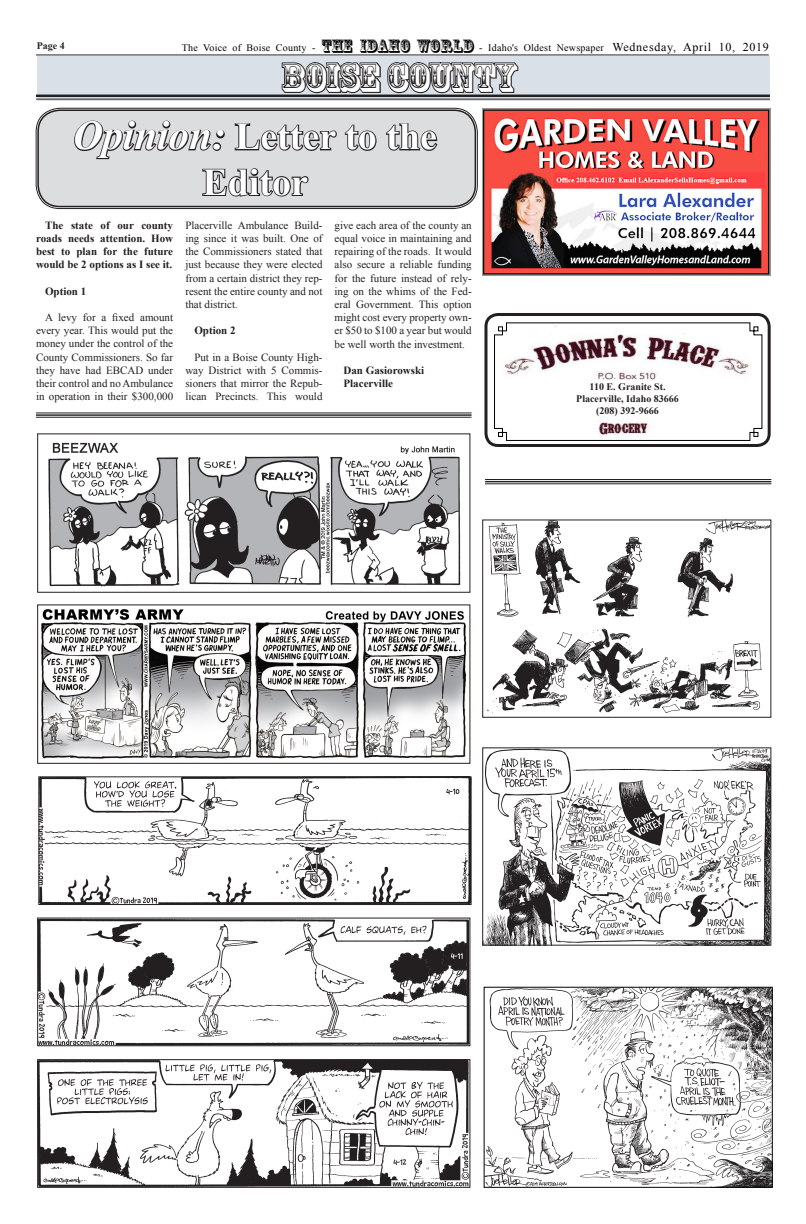
<style>
.page{position:relative;width:806px;height:1224px;background:#fff}
.page>*{position:absolute;margin:0;border:0;box-sizing:border-box;transform-origin:0 0}
.Headline{font:700 38px "Times New Roman";color:#fff}
.sect_heads{font:38px "Rosewood Std";color:#fff}
.Body_text{font:11px/13.2px "Times New Roman";color:#231f20;text-align:justify}
.Body_text-2{font:700 11px/13.2px "Times New Roman";color:#231f20;text-align:justify}
.t1{font:10px "Times New Roman";letter-spacing:.025em;color:#000}
.t2{font:700 10px/12px "Times New Roman";color:#231f20;text-align:center}
.s1{font-family:"Rosewood Std";font-size:18px}
.s2{font-size:12px}
.s3{font-style:italic;font-size:41px}
</style>
<div class="page">
<div style="left:37px;top:56px;width:733px;height:45px;background:#d9e0e8"></div>
<hr style="left:36px;top:95px;width:734px;height:2px;background:#231f20">
<hr style="left:36px;top:99px;width:734px;height:1px;background:#231f20">
<hr style="left:36px;top:55px;width:732px;height:1px;background:#231f20">
<img style="left:39px;top:920px;width:429px;height:124px">
<div style="left:37px;top:918px;width:433px;height:128px;border:1px solid #231f20"></div>
<img style="left:39px;top:1061px;width:429px;height:125px">
<div style="left:37px;top:1059px;width:433px;height:129px;border:1px solid #231f20"></div>
<svg style="left:281px;top:62px;width:238px;height:33px"></svg>
<hr style="left:36px;top:413px;width:435px;height:1px;background:#231f20">
<hr style="left:36px;top:414px;width:435px;height:2px;background:#231f20">
<hr style="left:36px;top:417px;width:435px;height:1px;background:#231f20">
<img style="left:41px;top:609px;width:426px;height:150px">
<div style="left:37px;top:604px;width:433px;height:160px;border:1px solid #231f20"></div>
<img style="left:40px;top:778px;width:429px;height:125px">
<div style="left:38px;top:776px;width:433px;height:129px;border:1px solid #231f20"></div>
<img style="left:485px;top:989px;width:285px;height:197px">
<div style="left:483px;top:987px;width:289px;height:201px;border:1px solid #000"></div>
<div style="left:37px;top:110px;width:439px;height:97px;background:#dcdddf;border-radius:22px"></div>
<div style="left:36px;top:108px;width:441px;height:101px;border:1px solid #231f20;border-radius:24px"></div>
<div style="left:37px;top:110px;width:439px;height:97px;border:2px solid #231f20;border-radius:22px"></div>
<svg style="left:74px;top:120px;width:151px;height:40px"></svg>
<svg style="left:234px;top:123px;width:103px;height:28px"></svg>
<svg style="left:344px;top:124px;width:33px;height:27px"></svg>
<svg style="left:386px;top:123px;width:52px;height:28px"></svg>
<svg style="left:202px;top:168px;width:107px;height:29px"></svg>
<img style="left:48px;top:442px;width:413px;height:145px">
<div style="left:37px;top:433px;width:433px;height:160px;border:1px solid #231f20"></div>
<img style="left:484px;top:749px;width:285px;height:195px">
<div style="left:482px;top:747px;width:289px;height:199px;border:1px solid #231f20"></div>
<div style="left:484px;top:313px;width:286px;height:134px;border:3px solid #231f20;border-radius:12px"></div>
<svg style="left:494px;top:322px;width:269px;height:119px"></svg>
<hr style="left:485px;top:479px;width:286px;height:1px;background:#231f20">
<hr style="left:485px;top:481px;width:286px;height:1px;background:#231f20">
<hr style="left:485px;top:483px;width:286px;height:1px;background:#231f20">
<img style="left:482px;top:108px;width:288px;height:167px">
<img style="left:487px;top:521px;width:282px;height:192px">
<div style="left:482px;top:519px;width:289px;height:199px;border:1px solid #231f20"></div>
<p class="t2" style="left:37px;top:40px;width:30px">Page 4</p>
<p class="t1" style="left:182px;top:41px;width:588px">The Voice of Boise County - <span class="s1">THE IDAHO WORLD</span> - Idaho's Oldest Newspaper <span class="s2">Wednesday, April 10, 2019</span></p>
<p class="sect_heads" style="left:281px;top:55px;width:236px">BOISE COUNTY</p>
<p class="Headline" style="left:73px;top:110px;width:366px"><span class="s3">Opinion:</span> Letter to the</p>
<p class="Headline" style="left:202px;top:156px;width:107px">Editor</p>
<p class="Body_text-2" style="left:36px;top:218px;width:139px;text-indent:9px">The state of our county roads needs attention. How best to plan for the future would be 2 options as I see it.</p>
<p class="Body_text-2" style="left:45px;top:284px;width:43px">Option 1</p>
<p class="Body_text" style="left:36px;top:311px;width:139px;text-indent:9px">A levy for a fixed amount every year. This would put the money under the control of the County Commissioners. So far they have had EBCAD under their control and no Ambulance in operation in their $300,000</p>
<p class="Body_text" style="left:185px;top:218px;width:139px">Placerville Ambulance Build&shy;ing since it was built. One of the Commissioners stated that just because they were elected from a certain district they rep&shy;resent the entire county and not that district.</p>
<p class="Body_text-2" style="left:194px;top:324px;width:43px">Option 2</p>
<p class="Body_text" style="left:185px;top:350px;width:139px;text-indent:9px">Put in a Boise County High&shy;way District with 5 Commis&shy;sioners that mirror the Repub&shy;lican Precincts. This would</p>
<p class="Body_text" style="left:334px;top:218px;width:139px">give each area of the county an equal voice in maintaining and repairing of the roads. It would also secure a reliable funding for the future instead of rely&shy;ing on the whims of the Fed&shy;eral Government. This option might cost every property own&shy;er $50 to $100 a year but would be well worth the investment.</p>
<p class="Body_text-2" style="left:343px;top:363px;width:82px">Dan Gasiorowski</p>
<p class="Body_text-2" style="left:343px;top:377px;width:51px">Placerville</p>
<p class="t2" style="left:576px;top:381px;width:104px">110 E. Granite St.<br>Placerville, Idaho 83666 (208) 392-9666</p>
</div>
